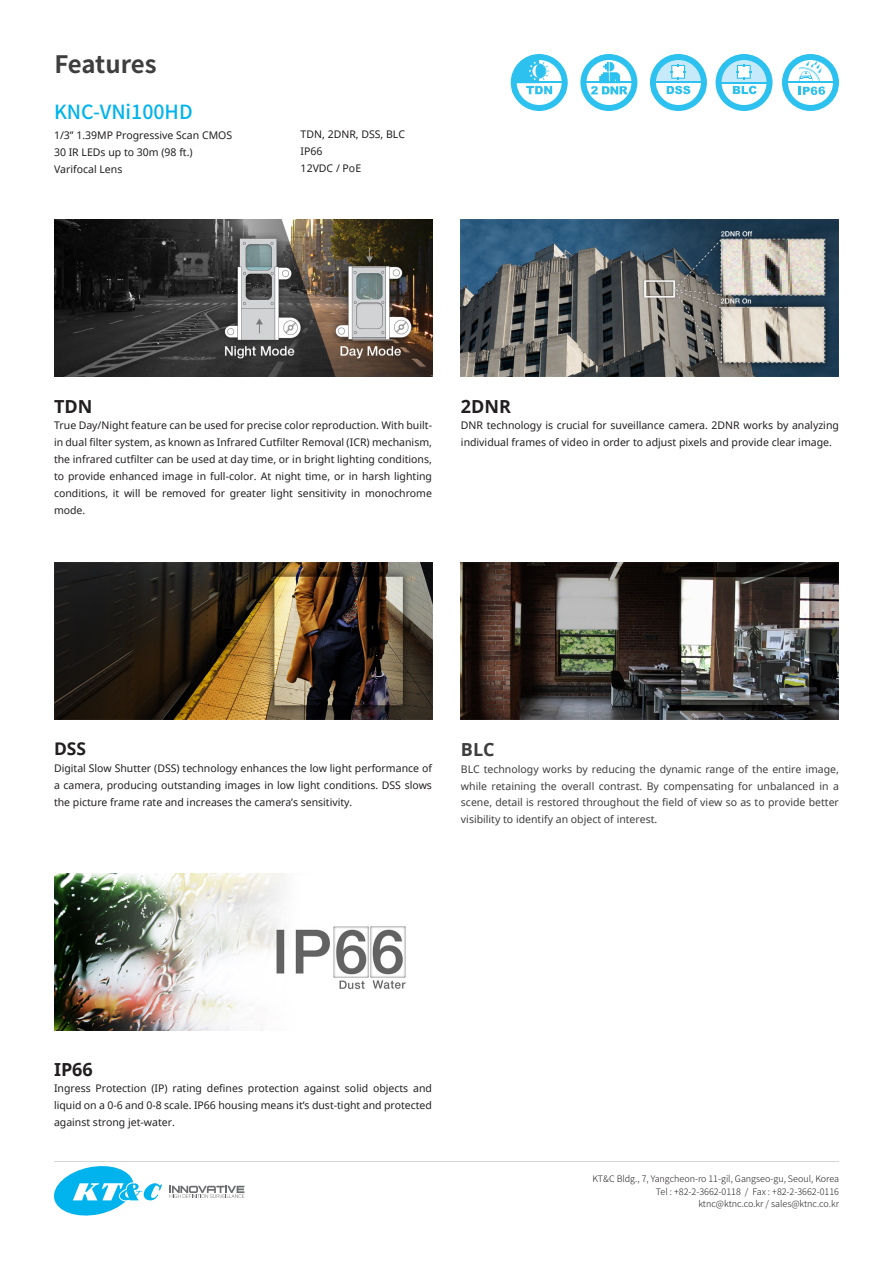
<style>
.page{position:relative;width:893px;height:1263px;background:#fff}
.page>*{position:absolute;margin:0;border:0;box-sizing:border-box;transform-origin:0 0}
.t1{font:700 24px "Noto Sans CJ Kkr";letter-spacing:-.01em;color:#3e3e3f}
.t2{font:500 19.5px "Noto Sans CJ Kkr";color:#00b3ed}
.t3{font:700 18px "Noto Sans";color:#231f20}
.t4{font:700 18px "Noto Sans";color:#3e3e3f}
.t5{font:700 17.4px "Noto Sans";color:#231f20}
.t6{font:10.5px/16.8px "Noto Sans";color:#231f20;text-align:justify}
.t7{font:10.5px/16.8px "Noto Sans";color:#3e3e3f;text-align:justify}
.t8{font:300 9px/12.6px "Noto Sans CJ Kkr";color:#231f20;text-align:right}
</style>
<div class="page">
<svg style="left:54px;top:1166px;width:108px;height:50px"></svg>
<svg style="left:170px;top:1186px;width:74px;height:12px"></svg>
<hr style="left:54px;top:1161px;width:785px;height:1px;background:#d4d5d7">
<img style="left:54px;top:219px;width:378px;height:157px">
<img style="left:54px;top:562px;width:378px;height:158px">
<img style="left:461px;top:219px;width:378px;height:158px">
<img style="left:461px;top:562px;width:378px;height:158px">
<svg style="left:716px;top:54px;width:56px;height:57px"></svg>
<hr style="left:720px;top:82px;width:48px;height:1px;background:#2cc1ee">
<svg style="left:650px;top:54px;width:57px;height:57px"></svg>
<svg style="left:511px;top:54px;width:57px;height:57px"></svg>
<hr style="left:515px;top:82px;width:48px;height:1px;background:#2cc1ee">
<svg style="left:580px;top:54px;width:57px;height:57px"></svg>
<svg style="left:782px;top:54px;width:57px;height:57px"></svg>
<img style="left:54px;top:873px;width:352px;height:158px">
<h1 class="t1" style="left:54px;top:51px;width:104px">Features</h1>
<h2 class="t2" style="left:54px;top:101px;width:140px">KNC-VNi100HD</h2>
<p class="t6" style="left:54px;top:126px;width:180px;text-align:left">1/3” 1.39MP Progressive Scan CMOS<br>30 IR LEDs up to 30m (98 ft.)<br>Varifocal Lens</p>
<p class="t6" style="left:301px;top:126px;width:106px;text-align:left">TDN, 2DNR, DSS, BLC<br>IP66<br>12VDC / PoE</p>
<h3 class="t3" style="left:54px;top:393px;width:40px">TDN</h3>
<p class="t6" style="left:54px;top:417px;width:380px">True Day/Night feature can be used for precise color reproduction. With built&shy;in dual filter system, as known as Infrared Cutfilter Removal (ICR) mechanism, the infrared cutfilter can be used at day time, or in bright lighting conditions, to provide enhanced image in full-color. At night time, or in harsh lighting conditions, it will be removed for greater light sensitivity in monochrome mode.</p>
<h3 class="t3" style="left:461px;top:393px;width:52px">2DNR</h3>
<p class="t6" style="left:461px;top:417px;width:379px">DNR technology is crucial for suveillance camera. 2DNR works by analyzing individual frames of video in order to adjust pixels and provide clear image.</p>
<h3 class="t5" style="left:54px;top:737px;width:34px">DSS</h3>
<p class="t6" style="left:54px;top:760px;width:379px">Digital Slow Shutter (DSS) technology enhances the low light performance of a camera, producing outstanding images in low light conditions. DSS slows the picture frame rate and increases the camera’s sensitivity.</p>
<h3 class="t4" style="left:461px;top:737px;width:35px">BLC</h3>
<p class="t7" style="left:461px;top:760px;width:379px">BLC technology works by reducing the dynamic range of the entire image, while retaining the overall contrast. By compensating for unbalanced in a scene, detail is restored throughout the field of view so as to provide better visibility to identify an object of interest.</p>
<h3 class="t3" style="left:54px;top:1056px;width:40px">IP66</h3>
<p class="t6" style="left:54px;top:1080px;width:379px">Ingress Protection (IP) rating defines protection against solid objects and liquid on a 0-6 and 0-8 scale. IP66 housing means it’s dust-tight and protected against strong jet-water.</p>
<p class="t8" style="left:592px;top:1173px;width:248px">KT&amp;C Bldg., 7, Yangcheon-ro 11-gil, Gangseo-gu, Seoul, Korea<br>Tel : +82-2-3662-0118 / Fax : +82-2-3662-0116 ktnc@ktnc.co.kr / sales@ktnc.co.kr</p>
</div>
